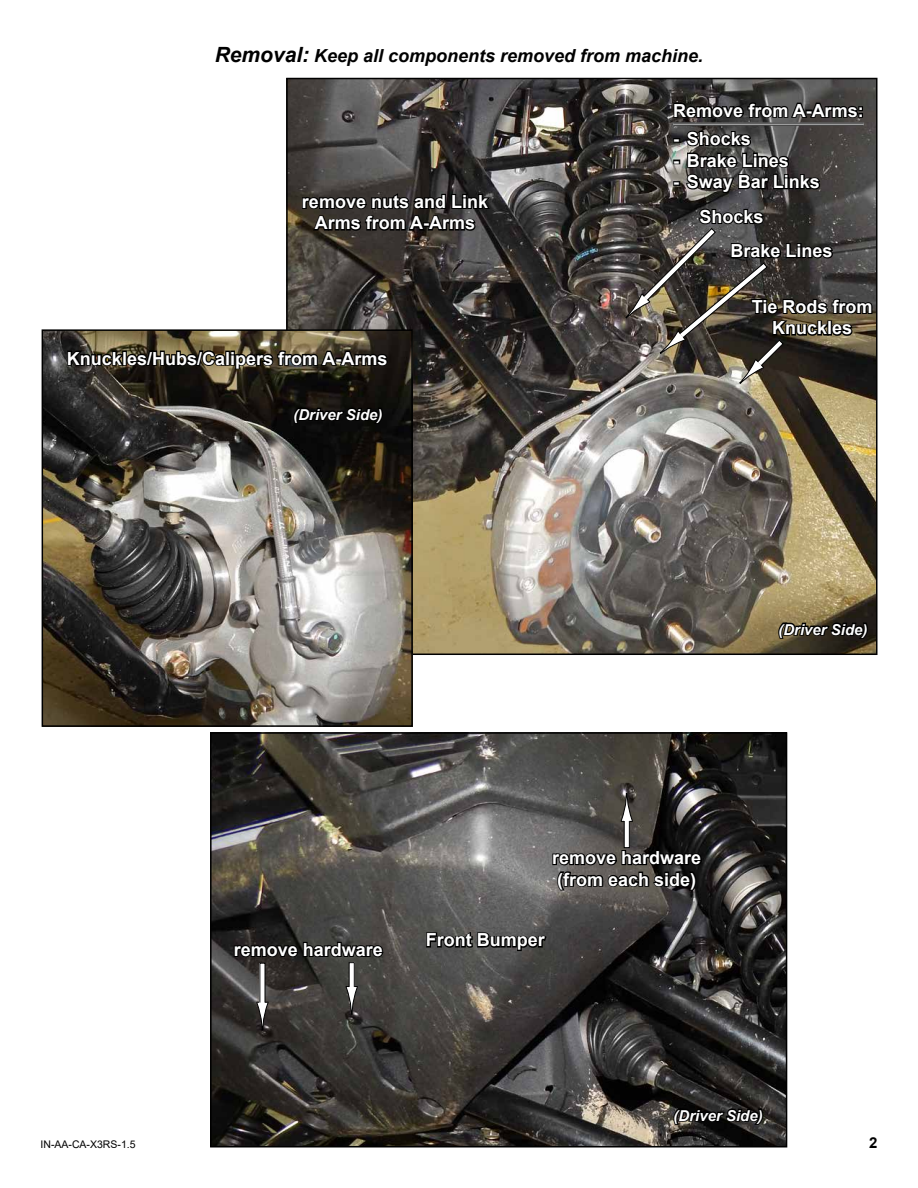
<style>
.page{position:relative;width:918px;height:1188px;background:#fff}
.page>*{position:absolute;margin:0;border:0;box-sizing:border-box;transform-origin:0 0}
.t1{font:700 18px/21.6px "Arial";color:#fff}
.t2{font:italic 700 18px "Arial";color:#000}
.t3{font:italic 700 15px "Arial";color:#fff}
.t4{font:700 15px "Arial";color:#000}
.t5{font:10.5px "Arial";color:#000}
.s1{font-size:21px}
</style>
<div class="page">
<img style="left:289px;top:81px;width:586px;height:571px">
<svg style="left:777px;top:621px;width:93px;height:19px;background:#231e15"></svg>
<img style="left:45px;top:332px;width:365px;height:392px">
<div style="left:42px;top:329px;width:371px;height:398px;border:2px solid #000"></div>
<svg style="left:292px;top:406px;width:93px;height:19px;background:#070605"></svg>
<svg style="left:66px;top:346px;width:323px;height:24px;background:#2f2a1e"></svg>
<img style="left:213px;top:735px;width:571px;height:410px">
<div style="left:210px;top:732px;width:577px;height:416px;border:2px solid #000"></div>
<svg style="left:233px;top:937px;width:152px;height:24px;background:#201f1d"></svg>
<div style="left:624px;top:821px;width:5px;height:27px;background:#fff"></div>
<div style="left:624px;top:821px;width:6px;height:27px;border:1px solid #000"></div>
<svg style="left:620px;top:794px;width:13px;height:28px"></svg>
<svg style="left:672px;top:1107px;width:93px;height:19px;background:#171514"></svg>
<div style="left:349px;top:963px;width:5px;height:24px;background:#fff"></div>
<div style="left:349px;top:962px;width:6px;height:25px;border:1px solid #000"></div>
<svg style="left:345px;top:986px;width:13px;height:29px"></svg>
<div style="left:260px;top:963px;width:5px;height:40px;background:#fff"></div>
<svg style="left:256px;top:1001px;width:13px;height:30px"></svg>
<svg style="left:551px;top:845px;width:152px;height:48px;background:#302e2c"></svg>
<svg style="left:425px;top:930px;width:123px;height:22px;background:#2e2e2d"></svg>
<svg style="left:625px;top:207px;width:249px;height:178px;background:#49443d"></svg>
<hr style="left:673px;top:123px;width:191px;height:3px;background:#fff">
<hr style="left:673px;top:123px;width:191px;height:1px;background:#000">
<hr style="left:673px;top:125px;width:191px;height:1px;background:#000">
<svg style="left:672px;top:100px;width:191px;height:21px;background:#262525"></svg>
<svg style="left:673px;top:129px;width:149px;height:65px;background:#373635"></svg>
<svg style="left:301px;top:189px;width:192px;height:43px;background:#211f1d"></svg>
<p class="t2" style="left:215px;top:43px;width:490px"><span class="s1">Removal:</span> Keep all components removed from machine.</p>
<p class="t1" style="left:302px;top:191px;width:188px;text-align:center">remove nuts and Link<br>Arms from A-Arms</p>
<p class="t1" style="left:67px;top:348px;width:322px">Knuckles/Hubs/Calipers from A-Arms</p>
<p class="t3" style="left:293px;top:404px;width:91px">(Driver Side)</p>
<p class="t1" style="left:673px;top:100px;width:192px">Remove from A-Arms:</p>
<p class="t1" style="left:673px;top:128px;width:79px">- Shocks</p>
<p class="t1" style="left:673px;top:150px;width:117px">- Brake Lines</p>
<p class="t1" style="left:673px;top:171px;width:148px">- Sway Bar Links</p>
<p class="t1" style="left:731px;top:200px;width:104px;line-height:34.2px;text-indent:-31px">Shocks<br>Brake Lines</p>
<p class="t1" style="left:752px;top:296px;width:122px;text-align:center">Tie Rods from<br>Knuckles</p>
<p class="t3" style="left:778px;top:619px;width:91px">(Driver Side)</p>
<p class="t1" style="left:234px;top:939px;width:151px">remove hardware</p>
<p class="t1" style="left:552px;top:847px;width:151px">remove hardware (from each side)</p>
<p class="t1" style="left:426px;top:930px;width:120px">Front Bumper</p>
<p class="t3" style="left:674px;top:1105px;width:91px">(Driver Side)</p>
<p class="t5" style="left:40px;top:1137px;width:97px">IN-AA-CA-X3RS-1.5</p>
<p class="t4" style="left:869px;top:1132px;width:10px">2</p>
</div>
